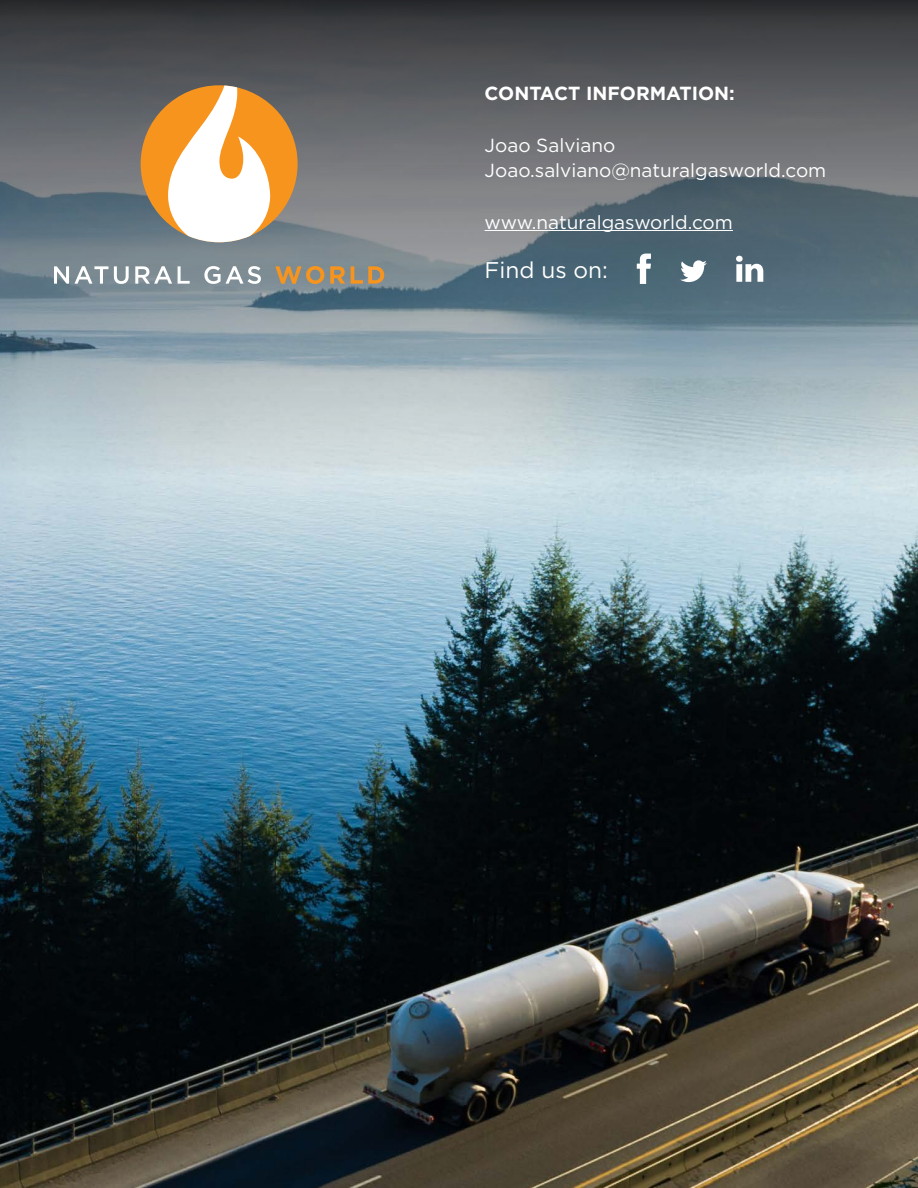
<style>
.page{position:relative;width:918px;height:1188px;background:#fff}
.page>*{position:absolute;margin:0;border:0;box-sizing:border-box;transform-origin:0 0}
.t1{font:22.65px "Gotham";color:#fff}
.t2{font:18.9px/25.7px "Gotham";color:#fff}
.t3{font:700 18.9px "Gotham";color:#fff}
</style>
<div class="page">
<img style="left:0;top:0;width:918px;height:1188px">
<hr style="left:485px;top:230px;width:248px;height:1px;background:#fff">
<div style="left:141px;top:85px;width:157px;height:157px;background:#f7941e;border-radius:50%"></div>
<svg style="left:54px;top:266px;width:54px;height:18px"></svg>
<svg style="left:114px;top:266px;width:15px;height:18px"></svg>
<svg style="left:135px;top:266px;width:37px;height:18px"></svg>
<svg style="left:178px;top:266px;width:12px;height:18px"></svg>
<svg style="left:204px;top:266px;width:57px;height:18px"></svg>
<svg style="left:275px;top:266px;width:49px;height:18px"></svg>
<svg style="left:330px;top:266px;width:15px;height:18px"></svg>
<svg style="left:351px;top:266px;width:33px;height:18px"></svg>
<svg style="left:168px;top:86px;width:102px;height:156px"></svg>
<svg style="left:736px;top:256px;width:27px;height:26px"></svg>
<svg style="left:680px;top:260px;width:27px;height:22px"></svg>
<svg style="left:637px;top:254px;width:14px;height:30px"></svg>
<p class="t3" style="left:485px;top:81px;width:252px">CONTACT INFORMATION:</p>
<p class="t2" style="left:485px;top:132px;width:343px">Joao Salviano<br>Joao.salviano@naturalgasworld.com</p>
<p class="t2" style="left:485px;top:209px;width:250px">www.naturalgasworld.com</p>
<p class="t1" style="left:485px;top:255px;width:125px">Find us on:</p>
</div>
